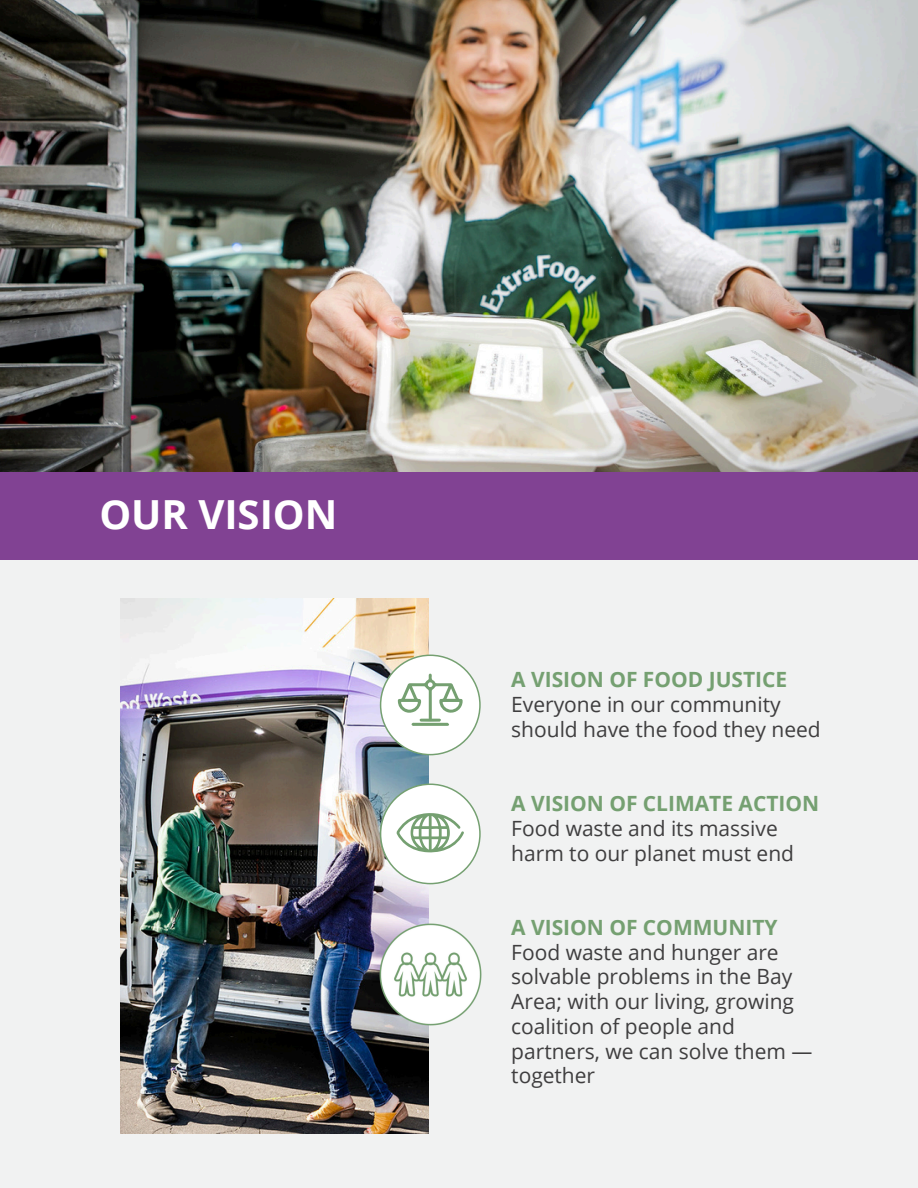
<style>
.page{position:relative;width:918px;height:1188px;background:#fff}
.page>*{position:absolute;margin:0;border:0;box-sizing:border-box;transform-origin:0 0}
.t1{font:700 40.05px "Open Sans";color:#fff}
.t2{font:21px/24.8px "Open Sans";color:#3f3e3f}
.t3{font:700 21px "Open Sans";color:#75a071}
.s1{font-weight:700;color:#75a071}
</style>
<div class="page">
<div style="left:0;top:492px;width:918px;height:696px;background:#f1f2f2"></div>
<img style="left:0;top:0;width:918px;height:472px">
<div style="left:0;top:472px;width:918px;height:88px;background:#814293"></div>
<img style="left:120px;top:599px;width:308px;height:534px">
<svg style="left:380px;top:784px;width:101px;height:100px"></svg>
<svg style="left:380px;top:655px;width:101px;height:100px"></svg>
<img style="left:372px;top:916px;width:110px;height:116px">
<p class="t1" style="left:99px;top:486px;width:240px">OUR VISION</p>
<p class="t3" style="left:511px;top:665px;width:277px">A VISION OF FOOD JUSTICE</p>
<p class="t2" style="left:511px;top:691px;width:311px">Everyone in our community should have the food they need</p>
<p class="t3" style="left:511px;top:789px;width:309px">A VISION OF CLIMATE ACTION</p>
<p class="t2" style="left:511px;top:815px;width:284px">Food waste and its massive harm to our planet must end</p>
<p class="t2" style="left:511px;top:914px;width:303px"><span class="s1">A VISION OF COMMUNITY<br></span>Food waste and hunger are solvable problems in the Bay<br>Area; with our living, growing coalition of people and partners, we can solve them — together</p>
</div>
